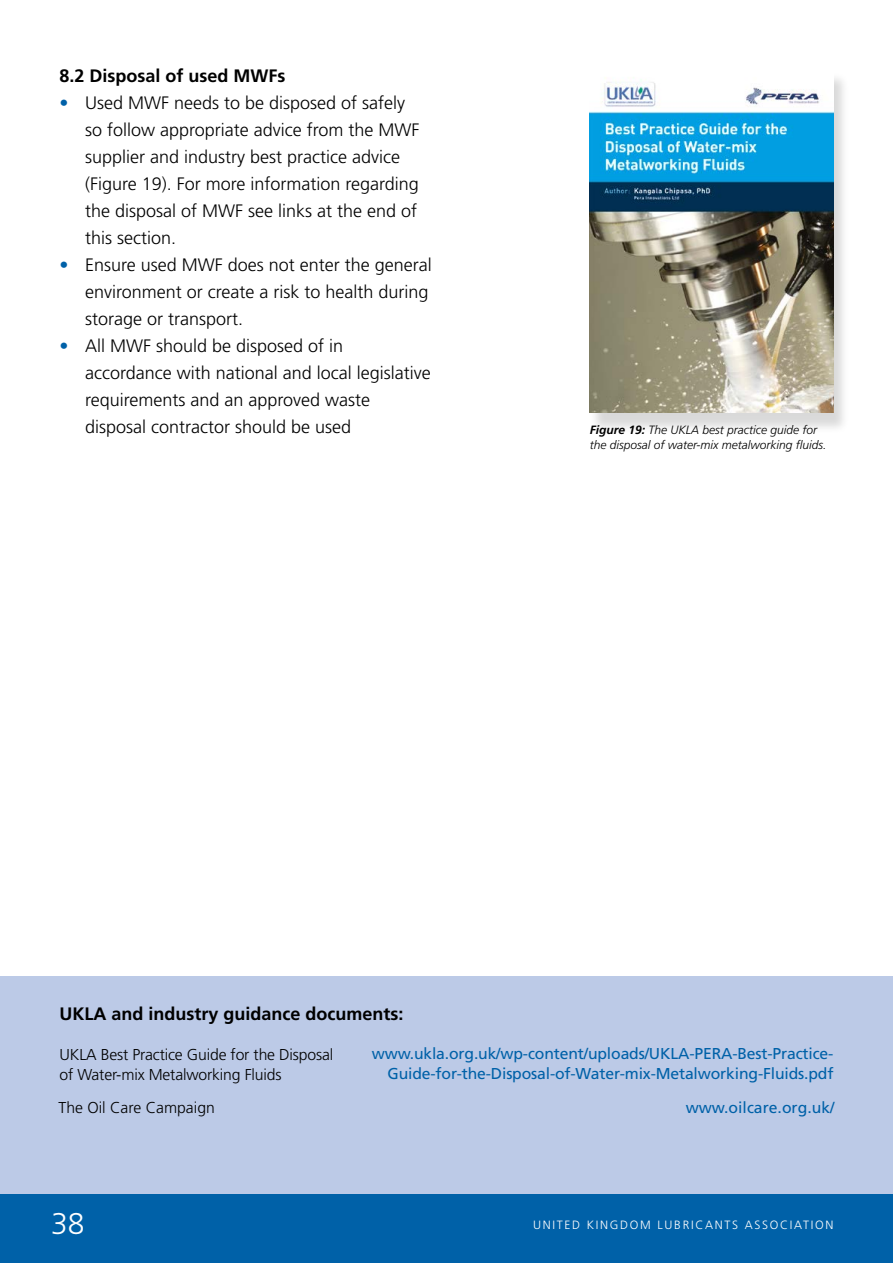
<style>
.page{position:relative;width:893px;height:1263px;background:#fff}
.page>*{position:absolute;margin:0;border:0;box-sizing:border-box;transform-origin:0 0}
.t1{font:300 30px "Frutiger LT Pro";color:#fff}
.t2{font:300 18px/27px "Frutiger LT Pro";color:#000}
.t3{font:700 18px "Frutiger LT Pro";color:#000}
.t4{font:15.75px/19.5px "Frutiger LT Pro";letter-spacing:-.01em;color:#0061a8;text-align:right}
.t5{font:300 15.75px/19.5px "Frutiger LT Pro";letter-spacing:-.01em;color:#000}
.t6{font:italic 300 12px/15px "Frutiger LT Pro";color:#000}
.t7{font:300 12px "Frutiger LT Pro";letter-spacing:.14em;color:#fff}
.s1{color:#0061a8}
.s2{font-weight:700}
</style>
<div class="page">
<div style="left:0;top:976px;width:893px;height:287px;background:#bccae7"></div>
<div style="left:0;top:1195px;width:893px;height:68px;background:#0061a8"></div>
<div style="left:588px;top:72px;width:261px;height:362px;background:#000;opacity:.15"></div>
<img style="left:590px;top:72px;width:243px;height:340px">
<p class="t3" style="left:60px;top:65px;width:228px">8.2 Disposal of used MWFs</p>
<p class="t2" style="left:85px;top:89px;width:336px;text-indent:-26px"><span class="s1">•</span> Used MWF needs to be disposed of safely so follow appropriate advice from the MWF supplier and industry best practice advice (Figure 19). For more information regarding the disposal of MWF see links at the end of this section.</p>
<p class="t2" style="left:85px;top:251px;width:348px;text-indent:-26px"><span class="s1">•</span> Ensure used MWF does not enter the general environment or create a risk to health during storage or transport.</p>
<p class="t2" style="left:85px;top:332px;width:347px;text-indent:-26px"><span class="s1">•</span> All MWF should be disposed of in accordance with national and local legislative requirements and an approved waste disposal contractor should be used</p>
<p class="t6" style="left:590px;top:423px;width:238px"><span class="s2">Figure 19:</span> The UKLA best practice guide for the disposal of water-mix metalworking fluids.</p>
<p class="t3" style="left:60px;top:1002px;width:346px">UKLA and industry guidance documents:</p>
<p class="t5" style="left:60px;top:1045px;width:275px">UKLA Best Practice Guide for the Disposal of Water-mix Metalworking Fluids</p>
<p class="t4" style="left:372px;top:1044px;width:463px">www.ukla.org.uk/wp-content/uploads/UKLA-PERA-Best-Practice-<br>Guide-for-the-Disposal-of-Water-mix-Metalworking-Fluids.pdf</p>
<p class="t5" style="left:58px;top:1098px;width:158px">The Oil Care Campaign</p>
<p class="t4" style="left:686px;top:1098px;width:150px">www.oilcare.org.uk/</p>
<h1 class="t1" style="left:51px;top:1206px;width:35px">38</h1>
<p class="t7" style="left:533px;top:1218px;width:302px">UNITED KINGDOM LUBRICANTS ASSOCIATION</p>
</div>
